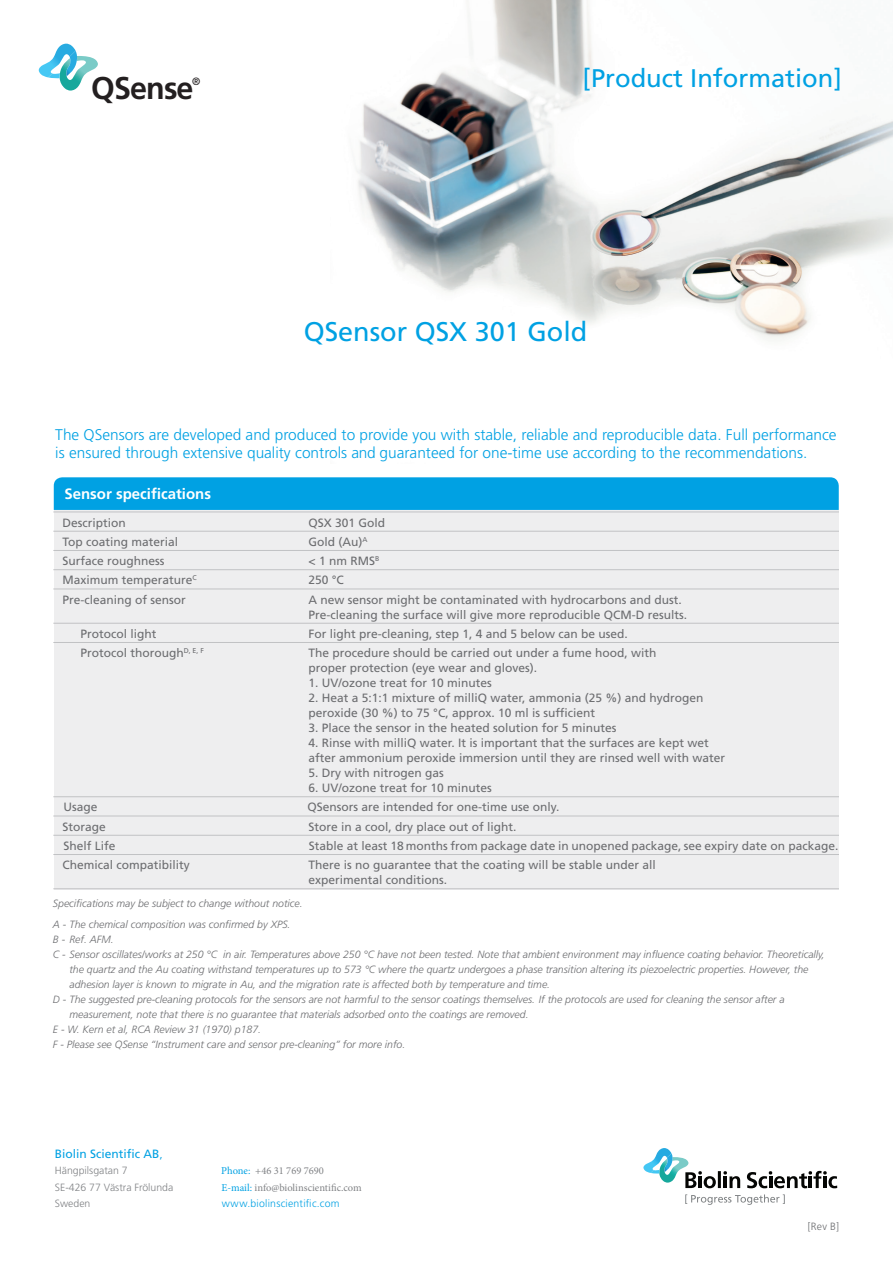
<style>
.page{position:relative;width:893px;height:1263px;background:#fff}
.page>*{position:absolute;margin:0;border:0;box-sizing:border-box;transform-origin:0 0}
.t1{font:700 31.5px "Frutiger";letter-spacing:-.03em;color:#231f20}
.t2{font:27px "Frutiger LT Std";color:#00a1e3}
.t3{font:25.5px "Frutiger LT Std";color:#00a1e3}
.t4{font:300 15.45px/18px "Frutiger LT Std";color:#00a1e3}
.t5{font:700 15px "Frutiger LT Std";color:#fff}
.t6{font:12px/15px "Frutiger LT Std";color:#6c6d70}
.t7{font:12px "Frutiger LT Std";color:#00a1e3}
.t8{font:10.65px "Frutiger";color:#231f20}
.t9{font:italic 300 10.5px/15px "Frutiger LT Std";color:#6c6d70}
.t10{font:10.5px "Minion Pro";color:#808285}
.t11{font:300 10.5px "Frutiger LT Std";color:#808285}
.t12{font:300 10.5px "Frutiger LT Std";letter-spacing:.025em;color:#00a1e3}
.Contact{font:300 10.5px "Frutiger LT Std";color:#6c6d70}
.s1{font-weight:300}
.s2{color:#00a1e3}
</style>
<div class="page">
<img style="left:356px;top:0;width:537px;height:340px">
<div style="left:54px;top:510px;width:785px;height:380px;background:#eeeeef"></div>
<div style="left:54px;top:477px;width:785px;height:33px;background:#00a1e3"></div>
<hr style="left:53px;top:512px;width:786px;height:1px;background:#c1c2c4">
<hr style="left:53px;top:531px;width:786px;height:1px;background:#c1c2c4">
<hr style="left:53px;top:550px;width:786px;height:1px;background:#c1c2c4">
<hr style="left:53px;top:569px;width:786px;height:1px;background:#c1c2c4">
<hr style="left:53px;top:589px;width:786px;height:1px;background:#c1c2c4">
<hr style="left:53px;top:623px;width:786px;height:1px;background:#c1c2c4">
<hr style="left:53px;top:642px;width:786px;height:1px;background:#c1c2c4">
<hr style="left:53px;top:796px;width:786px;height:1px;background:#c1c2c4">
<hr style="left:53px;top:816px;width:786px;height:1px;background:#c1c2c4">
<hr style="left:53px;top:835px;width:786px;height:1px;background:#c1c2c4">
<hr style="left:53px;top:854px;width:786px;height:1px;background:#c1c2c4">
<hr style="left:53px;top:888px;width:786px;height:1px;background:#c1c2c4">
<svg style="left:39px;top:44px;width:59px;height:47px"></svg>
<svg style="left:685px;top:1194px;width:100px;height:11px"></svg>
<svg style="left:643px;top:1148px;width:194px;height:40px"></svg>
<p class="t1" style="left:91px;top:69px;width:104px">QSense</p>
<p class="t8" style="left:192px;top:75px;width:10px">®</p>
<p class="t3" style="left:583px;top:63px;width:261px">[Product Information]</p>
<p class="t2" style="left:304px;top:316px;width:285px">QSensor QSX 301 Gold</p>
<p class="t4" style="left:55px;top:426px;width:783px">The QSensors are developed and produced to provide you with stable, reliable and reproducible data. Full performance is ensured through extensive quality controls and guaranteed for one-time use according to the recommendations.</p>
<p class="t5" style="left:64px;top:485px;width:148px">Sensor specifications</p>
<p class="t6" style="left:62px;top:515px;width:65px">Description</p>
<p class="t6" style="left:308px;top:515px;width:78px">QSX 301 Gold</p>
<p class="t6" style="left:62px;top:534px;width:117px">Top coating material</p>
<p class="t6" style="left:308px;top:534px;width:61px">Gold (Au)<sup>A</sup></p>
<p class="t6" style="left:62px;top:553px;width:104px">Surface roughness</p>
<p class="t6" style="left:308px;top:553px;width:72px">&lt; 1 nm RMS<sup>B</sup></p>
<p class="t6" style="left:62px;top:573px;width:136px">Maximum temperature<sup>C</sup></p>
<p class="t6" style="left:308px;top:573px;width:37px">250 °C</p>
<p class="t6" style="left:62px;top:592px;width:125px">Pre-cleaning of sensor</p>
<p class="t6" style="left:308px;top:592px;width:380px">A new sensor might be contaminated with hydrocarbons and dust.<br>Pre-cleaning the surface will give more reproducible QCM-D results.</p>
<p class="t6" style="left:80px;top:626px;width:78px">Protocol light</p>
<p class="t6" style="left:308px;top:626px;width:321px">For light pre-cleaning, step 1, 4 and 5 below can be used.</p>
<p class="t6" style="left:80px;top:645px;width:125px">Protocol thorough<sup>D,</sup> <sup>E,</sup> <sup>F</sup></p>
<p class="t6" style="left:308px;top:645px;width:350px">The procedure should be carried out under a fume hood, with proper protection (eye wear and gloves).</p>
<p class="t6" style="left:308px;top:675px;width:185px">1. UV/ozone treat for 10 minutes</p>
<p class="t6" style="left:308px;top:690px;width:397px">2. Heat a 5:1:1 mixture of milliQ water, ammonia (25 %) and hydrogen peroxide (30 %) to 75 °C, approx. 10 ml is sufficient</p>
<p class="t6" style="left:308px;top:720px;width:310px">3. Place the sensor in the heated solution for 5 minutes</p>
<p class="t6" style="left:308px;top:735px;width:418px">4. Rinse with milliQ water. It is important that the surfaces are kept wet after ammonium peroxide immersion until they are rinsed well with water</p>
<p class="t6" style="left:308px;top:765px;width:137px">5. Dry with nitrogen gas</p>
<p class="t6" style="left:308px;top:780px;width:185px">6. UV/ozone treat for 10 minutes</p>
<p class="t6" style="left:63px;top:800px;width:36px">Usage</p>
<p class="t6" style="left:308px;top:800px;width:253px">QSensors are intended for one-time use only.</p>
<p class="t6" style="left:62px;top:819px;width:45px">Storage</p>
<p class="t6" style="left:308px;top:819px;width:210px">Store in a cool, dry place out of light.</p>
<p class="t6" style="left:63px;top:838px;width:54px">Shelf Life</p>
<p class="t6" style="left:309px;top:838px;width:531px">Stable at least 18 months from package date in unopened package, see expiry date on package.</p>
<p class="t6" style="left:62px;top:857px;width:129px">Chemical compatibility</p>
<p class="t6" style="left:308px;top:857px;width:349px">There is no guarantee that the coating will be stable under all experimental conditions.</p>
<p class="t9" style="left:53px;top:896px;width:251px">Specifications may be subject to change without notice.</p>
<p class="t9" style="left:53px;top:917px;width:773px">A - The chemical composition was confirmed by XPS.<br>B - Ref. AFM.<br>C - Sensor oscillates/works at 250 °C in air. Temperatures above 250 °C have not been tested. Note that ambient environment may influence coating behavior. Theoretically,</p>
<p class="t9" style="left:69px;top:962px;width:740px">the quartz and the Au coating withstand temperatures up to 573 °C where the quartz undergoes a phase transition altering its piezoelectric properties. However, the</p>
<p class="t9" style="left:69px;top:977px;width:482px">adhesion layer is known to migrate in Au, and the migration rate is affected both by temperature and time.</p>
<p class="t9" style="left:53px;top:992px;width:733px">D - The suggested pre-cleaning protocols for the sensors are not harmful to the sensor coatings themselves. If the protocols are used for cleaning the sensor after a</p>
<p class="t9" style="left:53px;top:1007px;width:477px;text-indent:16px">measurement, note that there is no guarantee that materials adsorbed onto the coatings are removed.<br>E - W. Kern et al, RCA Review 31 (1970) p187.</p>
<p class="t9" style="left:53px;top:1037px;width:354px">F - Please see QSense “Instrument care and sensor pre-cleaning” for more info.</p>
<p class="t7" style="left:55px;top:1147px;width:110px">Biolin Scientific AB<span class="s1">,</span></p>
<p class="t11" style="left:55px;top:1165px;width:74px">Hängpilsgatan 7</p>
<p class="t10" style="left:221px;top:1164px;width:104px"><span class="s2">Phone:</span> +46 31 769 7690</p>
<p class="t11" style="left:55px;top:1181px;width:120px">SE-426 77 Västra Frölunda</p>
<p class="t10" style="left:221px;top:1180px;width:142px"><span class="s2">E-mail:</span> info@biolinscientific.com</p>
<p class="t11" style="left:55px;top:1198px;width:37px">Sweden</p>
<p class="t12" style="left:222px;top:1198px;width:119px">www.biolinscientific.com</p>
<p class="Contact" style="left:808px;top:1220px;width:33px">[Rev B]</p>
</div>
